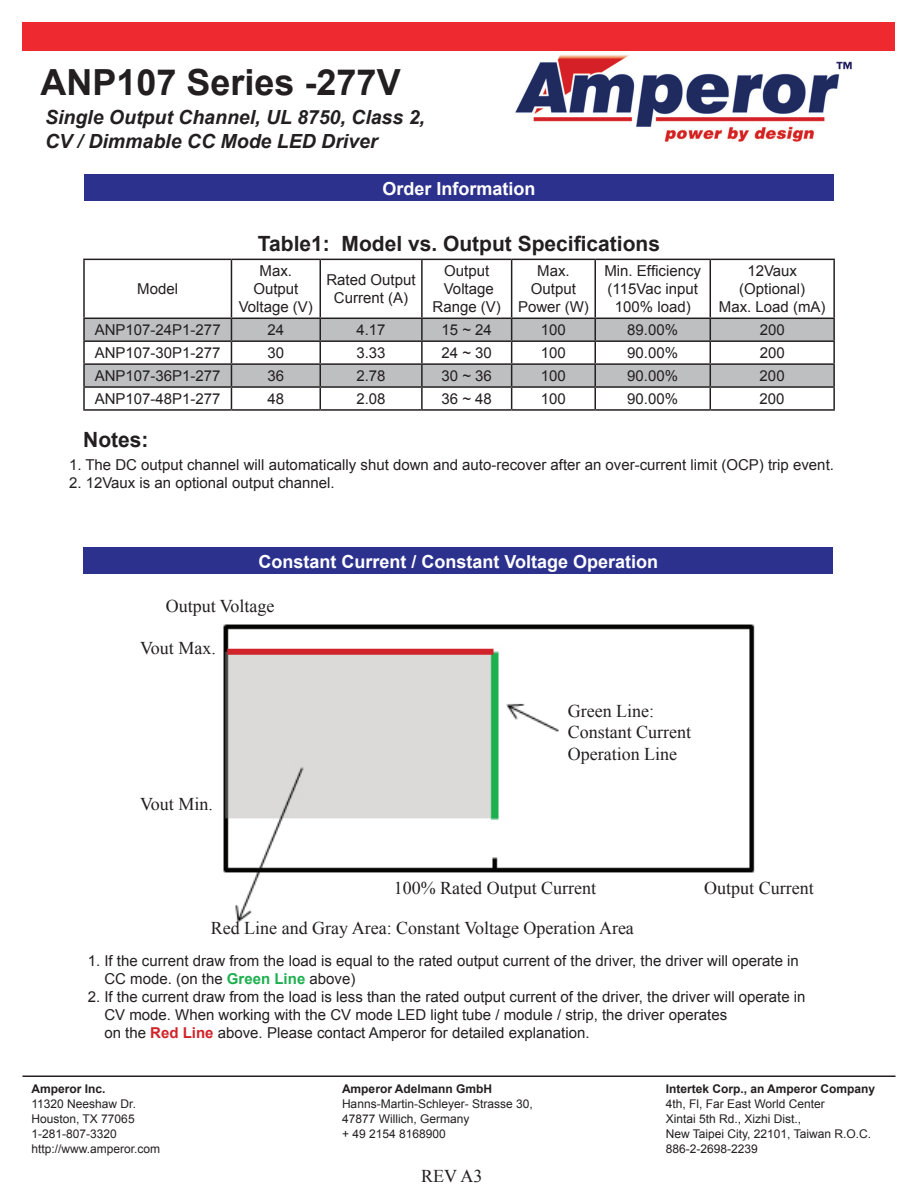
<style>
.page{position:relative;width:918px;height:1188px;background:#fff}
.page>*{position:absolute;margin:0;border:0;box-sizing:border-box;transform-origin:0 0}
.t1{font:700 36px "Arial";color:#231f20}
.t2{font:700 21px "Arial";color:#231f20}
.t3{font:italic 700 19.5px/23.4px "Arial";color:#231f20}
.t4{font:18px/21.6px "Times New Roman";color:#231f20}
.t5{font:700 18px "Arial";color:#fff}
.t6{font:15px/18px "Arial";color:#231f20;text-align:center}
.t7{font:12px/15px "Arial";color:#231f20}
.t8{font:700 12px "Arial";color:#231f20}
.s1{font-weight:700;color:#1db04f}
.s2{font-weight:700;color:#d1232a}
</style>
<div class="page">
<hr style="left:22px;top:1076px;width:874px;height:1px;background:#231f20">
<div style="left:84px;top:174px;width:750px;height:27px;background:#2b318d"></div>
<svg style="left:85px;top:319px;width:748px;height:67px;fill:#bebfc1"></svg>
<hr style="left:83px;top:259px;width:148px;height:1px;background:#231f20">
<hr style="left:83px;top:260px;width:2px;height:58px;background:#231f20">
<hr style="left:231px;top:259px;width:89px;height:1px;background:#231f20">
<hr style="left:231px;top:260px;width:1px;height:58px;background:#231f20">
<hr style="left:320px;top:259px;width:102px;height:1px;background:#231f20">
<hr style="left:320px;top:260px;width:1px;height:58px;background:#231f20">
<hr style="left:422px;top:259px;width:90px;height:1px;background:#231f20">
<hr style="left:421px;top:260px;width:2px;height:58px;background:#231f20">
<hr style="left:512px;top:259px;width:83px;height:1px;background:#231f20">
<hr style="left:511px;top:260px;width:1px;height:58px;background:#231f20">
<hr style="left:595px;top:259px;width:115px;height:1px;background:#231f20">
<hr style="left:594px;top:260px;width:2px;height:58px;background:#231f20">
<hr style="left:710px;top:259px;width:125px;height:1px;background:#231f20">
<hr style="left:710px;top:260px;width:1px;height:58px;background:#231f20">
<hr style="left:833px;top:260px;width:2px;height:58px;background:#231f20">
<hr style="left:83px;top:318px;width:148px;height:1px;background:#231f20">
<hr style="left:83px;top:319px;width:2px;height:21px;background:#231f20">
<hr style="left:231px;top:318px;width:89px;height:1px;background:#231f20">
<hr style="left:320px;top:318px;width:102px;height:1px;background:#231f20">
<hr style="left:422px;top:318px;width:90px;height:1px;background:#231f20">
<hr style="left:421px;top:319px;width:2px;height:21px;background:#231f20">
<hr style="left:512px;top:318px;width:83px;height:1px;background:#231f20">
<hr style="left:595px;top:318px;width:115px;height:1px;background:#231f20">
<hr style="left:594px;top:319px;width:2px;height:21px;background:#231f20">
<hr style="left:710px;top:318px;width:125px;height:1px;background:#231f20">
<hr style="left:833px;top:319px;width:2px;height:21px;background:#231f20">
<hr style="left:83px;top:340px;width:148px;height:2px;background:#231f20">
<hr style="left:83px;top:342px;width:2px;height:21px;background:#231f20">
<hr style="left:231px;top:340px;width:89px;height:2px;background:#231f20">
<hr style="left:320px;top:340px;width:102px;height:2px;background:#231f20">
<hr style="left:422px;top:340px;width:90px;height:2px;background:#231f20">
<hr style="left:421px;top:342px;width:2px;height:21px;background:#231f20">
<hr style="left:512px;top:340px;width:83px;height:2px;background:#231f20">
<hr style="left:595px;top:340px;width:115px;height:2px;background:#231f20">
<hr style="left:594px;top:342px;width:2px;height:21px;background:#231f20">
<hr style="left:710px;top:340px;width:125px;height:2px;background:#231f20">
<hr style="left:833px;top:342px;width:2px;height:21px;background:#231f20">
<hr style="left:83px;top:363px;width:148px;height:2px;background:#231f20">
<hr style="left:83px;top:365px;width:2px;height:21px;background:#231f20">
<hr style="left:231px;top:363px;width:89px;height:2px;background:#231f20">
<hr style="left:320px;top:363px;width:102px;height:2px;background:#231f20">
<hr style="left:422px;top:363px;width:90px;height:2px;background:#231f20">
<hr style="left:421px;top:365px;width:2px;height:21px;background:#231f20">
<hr style="left:512px;top:363px;width:83px;height:2px;background:#231f20">
<hr style="left:595px;top:363px;width:115px;height:2px;background:#231f20">
<hr style="left:594px;top:365px;width:2px;height:21px;background:#231f20">
<hr style="left:710px;top:363px;width:125px;height:2px;background:#231f20">
<hr style="left:833px;top:365px;width:2px;height:21px;background:#231f20">
<hr style="left:83px;top:386px;width:148px;height:2px;background:#231f20">
<hr style="left:83px;top:388px;width:2px;height:21px;background:#231f20">
<hr style="left:231px;top:386px;width:89px;height:2px;background:#231f20">
<svg style="left:231px;top:319px;width:1px;height:90px"></svg>
<hr style="left:320px;top:386px;width:102px;height:2px;background:#231f20">
<svg style="left:320px;top:319px;width:1px;height:90px"></svg>
<hr style="left:422px;top:386px;width:90px;height:2px;background:#231f20">
<hr style="left:421px;top:388px;width:2px;height:21px;background:#231f20">
<hr style="left:512px;top:386px;width:83px;height:2px;background:#231f20">
<svg style="left:511px;top:319px;width:1px;height:90px"></svg>
<hr style="left:595px;top:386px;width:115px;height:2px;background:#231f20">
<hr style="left:594px;top:388px;width:2px;height:21px;background:#231f20">
<hr style="left:710px;top:386px;width:125px;height:2px;background:#231f20">
<svg style="left:710px;top:319px;width:1px;height:90px"></svg>
<hr style="left:833px;top:388px;width:2px;height:21px;background:#231f20">
<hr style="left:83px;top:409px;width:148px;height:2px;background:#231f20">
<hr style="left:231px;top:409px;width:89px;height:2px;background:#231f20">
<hr style="left:320px;top:409px;width:102px;height:2px;background:#231f20">
<hr style="left:422px;top:409px;width:90px;height:2px;background:#231f20">
<hr style="left:512px;top:409px;width:83px;height:2px;background:#231f20">
<hr style="left:595px;top:409px;width:115px;height:2px;background:#231f20">
<hr style="left:710px;top:409px;width:125px;height:2px;background:#231f20">
<img style="left:515px;top:55px;width:337px;height:87px">
<div style="left:22px;top:22px;width:874px;height:29px;background:#ee292f"></div>
<img style="left:223px;top:624px;width:532px;height:299px">
<div style="left:83px;top:548px;width:750px;height:26px;background:#2b318d"></div>
<div style="left:227px;top:649px;width:267px;height:6px;background:#d1232a"></div>
<h1 class="t1" style="left:40px;top:59px;width:362px">ANP107 Series -277V</h1>
<h3 class="t3" style="left:45px;top:106px;width:381px">Single Output Channel, UL 8750, Class 2,<br>CV / Dimmable CC Mode LED Driver</h3>
<p class="t5" style="left:382px;top:176px;width:155px">Order Information</p>
<p class="t6" style="left:137px;top:280px;width:42px">Model</p>
<h2 class="t2" style="left:258px;top:229px;width:404px">Table1: Model vs. Output Specifications</h2>
<p class="t6" style="left:239px;top:262px;width:76px">Max.<br>Output<br>Voltage (V)</p>
<p class="t6" style="left:326px;top:271px;width:91px">Rated Output<br>Current (A)</p>
<p class="t6" style="left:433px;top:262px;width:70px">Output<br>Voltage<br>Range (V)</p>
<p class="t6" style="left:518px;top:262px;width:72px">Max.<br>Output<br>Power (W)</p>
<p class="t6" style="left:604px;top:262px;width:98px">Min. Efficiency (115Vac input<br>100% load)</p>
<p class="t6" style="left:719px;top:262px;width:108px">12Vaux (Optional)<br>Max. Load (mA)</p>
<p class="t6" style="left:95px;top:321px;width:127px">ANP107-24P1-277</p>
<p class="t6" style="left:268px;top:321px;width:18px">24</p>
<p class="t6" style="left:356px;top:321px;width:31px">4.17</p>
<p class="t6" style="left:442px;top:321px;width:52px">15 ~ 24</p>
<p class="t6" style="left:541px;top:321px;width:27px">100</p>
<p class="t6" style="left:627px;top:321px;width:52px">89.00%</p>
<p class="t6" style="left:760px;top:321px;width:27px">200</p>
<p class="t6" style="left:95px;top:344px;width:127px">ANP107-30P1-277</p>
<p class="t6" style="left:268px;top:344px;width:18px">30</p>
<p class="t6" style="left:356px;top:344px;width:31px">3.33</p>
<p class="t6" style="left:442px;top:344px;width:52px">24 ~ 30</p>
<p class="t6" style="left:541px;top:344px;width:27px">100</p>
<p class="t6" style="left:627px;top:344px;width:52px">90.00%</p>
<p class="t6" style="left:760px;top:344px;width:27px">200</p>
<p class="t6" style="left:95px;top:367px;width:127px">ANP107-36P1-277</p>
<p class="t6" style="left:267px;top:367px;width:18px">36</p>
<p class="t6" style="left:356px;top:367px;width:31px">2.78</p>
<p class="t6" style="left:442px;top:367px;width:52px">30 ~ 36</p>
<p class="t6" style="left:541px;top:367px;width:27px">100</p>
<p class="t6" style="left:627px;top:367px;width:52px">90.00%</p>
<p class="t6" style="left:760px;top:367px;width:27px">200</p>
<p class="t6" style="left:95px;top:390px;width:127px">ANP107-48P1-277</p>
<p class="t6" style="left:267px;top:390px;width:18px">48</p>
<p class="t6" style="left:356px;top:390px;width:31px">2.08</p>
<p class="t6" style="left:441px;top:390px;width:52px">36 ~ 48</p>
<p class="t6" style="left:541px;top:390px;width:27px">100</p>
<p class="t6" style="left:627px;top:390px;width:52px">90.00%</p>
<p class="t6" style="left:760px;top:390px;width:27px">200</p>
<h2 class="t2" style="left:83px;top:426px;width:67px">Notes:</h2>
<p class="t6" style="left:69px;top:456px;width:767px">1. The DC output channel will automatically shut down and auto-recover after an over-current limit (OCP) trip event.</p>
<p class="t6" style="left:69px;top:474px;width:267px">2. 12Vaux is an optional output channel.</p>
<p class="t5" style="left:258px;top:550px;width:401px">Constant Current / Constant Voltage Operation</p>
<p class="t4" style="left:166px;top:595px;width:110px">Output Voltage</p>
<p class="t4" style="left:140px;top:637px;width:77px">Vout Max.</p>
<p class="t4" style="left:140px;top:793px;width:74px">Vout Min.</p>
<p class="t4" style="left:568px;top:700px;width:125px">Green Line:<br>Constant Current<br>Operation Line</p>
<p class="t4" style="left:394px;top:877px;width:204px">100% Rated Output Current</p>
<p class="t4" style="left:211px;top:917px;width:425px">Red Line and Gray Area: Constant Voltage Operation Area</p>
<p class="t4" style="left:704px;top:877px;width:111px">Output Current</p>
<p class="t6" style="left:104px;top:952px;width:696px;text-align:left;text-indent:-17px">1. If the current draw from the load is equal to the rated output current of the driver, the driver will operate in<br>CC mode. (on the <span class="s1">Green Line</span> above)</p>
<p class="t6" style="left:104px;top:988px;width:703px;text-align:left;text-indent:-17px">2. If the current draw from the load is less than the rated output current of the driver, the driver will operate in<br>CV mode. When working with the CV mode LED light tube / module / strip, the driver operates<br>on the <span class="s2">Red Line</span> above. Please contact Amperor for detailed explanation.</p>
<p class="t8" style="left:32px;top:1081px;width:76px">Amperor Inc.</p>
<p class="t7" style="left:32px;top:1097px;width:130px">11320 Neeshaw Dr.<br>Houston, TX 77065<br>1-281-807-3320 http://www.amperor.com</p>
<p class="t8" style="left:342px;top:1080px;width:152px">Amperor Adelmann GmbH</p>
<p class="t7" style="left:342px;top:1096px;width:192px">Hanns-Martin-Schleyer- Strasse 30,<br>47877 Willich, Germany<br>+ 49 2154 8168900</p>
<p class="t4" style="left:421px;top:1165px;width:63px">REV A3</p>
<p class="t8" style="left:666px;top:1080px;width:211px">Intertek Corp., an Amperor Company</p>
<p class="t7" style="left:666px;top:1096px;width:207px">4th, Fl, Far East World Center<br>Xintai 5th Rd., Xizhi Dist.,<br>New Taipei City, 22101, Taiwan R.O.C.<br>886-2-2698-2239</p>
</div>
